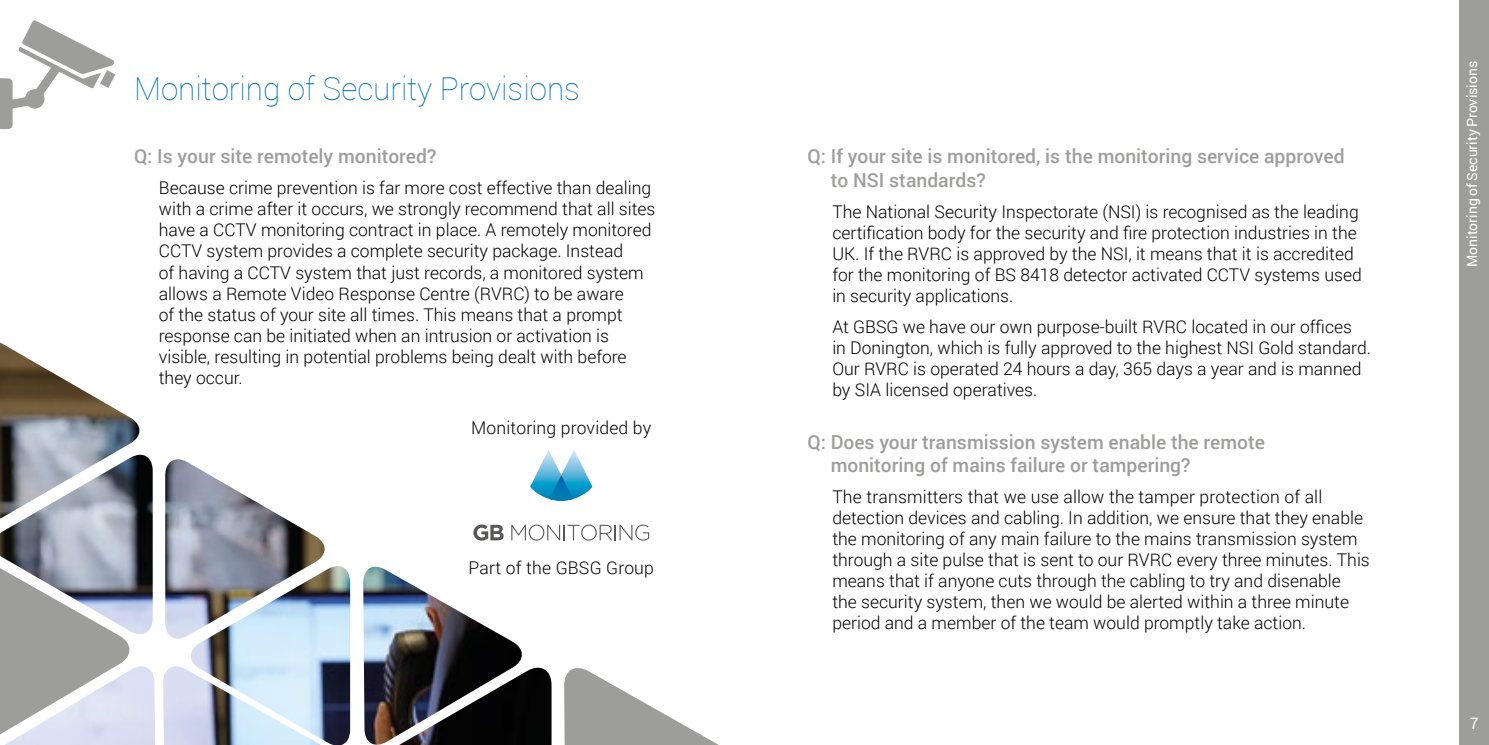
<style>
.page{position:relative;width:1489px;height:745px;background:#fff}
.page>*{position:absolute;margin:0;border:0;box-sizing:border-box;transform-origin:0 0}
.t1{font:100 31.5px "Roboto";color:#006fb7}
.t2{font:500 19.25px/23.1px "Roboto";color:#9d9d9c}
.t3{font:300 17.5px/21px "Roboto";color:#000}
.t4{font:15.75px "Roboto";color:#fff}
.t5{font:14px "Roboto";color:#fff}
</style>
<div class="page">
<div style="left:1458px;top:0;width:30px;height:744px;background:#9d9d9c"></div>
<img style="left:0;top:342px;width:551px;height:402px">
<svg style="left:564px;top:668px;width:153px;height:76px"></svg>
<svg style="left:0;top:20px;width:115px;height:109px"></svg>
<svg style="left:473px;top:524px;width:30px;height:16px"></svg>
<svg style="left:511px;top:524px;width:138px;height:16px"></svg>
<svg style="left:530px;top:449px;width:62px;height:51px"></svg>
<h1 class="t1" style="left:134px;top:67px;width:447px">Monitoring of Security Provisions</h1>
<p class="t2" style="left:134px;top:144px;width:304px">Q: Is your site remotely monitored?</p>
<p class="t3" style="left:159px;top:177px;width:498px">Because crime prevention is far more cost effective than dealing with a crime after it occurs, we strongly recommend that all sites have a CCTV monitoring contract in place. A remotely monitored CCTV system provides a complete security package. Instead<br>of having a CCTV system that just records, a monitored system allows a Remote Video Response Centre (RVRC) to be aware<br>of the status of your site all times. This means that a prompt response can be initiated when an intrusion or activation is visible, resulting in potential problems being dealt with before they occur.</p>
<p class="t3" style="left:471px;top:416px;width:182px">Monitoring provided by</p>
<p class="t3" style="left:468px;top:556px;width:187px">Part of the GBSG Group</p>
<p class="t2" style="left:830px;top:144px;width:515px;text-indent:-23px">Q: If your site is monitored, is the monitoring service approved to NSI standards?</p>
<p class="t3" style="left:832px;top:200px;width:531px">The National Security Inspectorate (NSI) is recognised as the leading certification body for the security and fire protection industries in the UK. If the RVRC is approved by the NSI, it means that it is accredited for the monitoring of BS 8418 detector activated CCTV systems used in security applications.</p>
<p class="t3" style="left:832px;top:315px;width:540px">At GBSG we have our own purpose-built RVRC located in our offices<br>in Donington, which is fully approved to the highest NSI Gold standard.<br>Our RVRC is operated 24 hours a day, 365 days a year and is manned by SIA licensed operatives.</p>
<p class="t2" style="left:830px;top:429px;width:436px;text-indent:-23px">Q: Does your transmission system enable the remote monitoring of mains failure or tampering?</p>
<p class="t3" style="left:832px;top:485px;width:539px">The transmitters that we use allow the tamper protection of all detection devices and cabling. In addition, we ensure that they enable the monitoring of any main failure to the mains transmission system through a site pulse that is sent to our RVRC every three minutes. This means that if anyone cuts through the cabling to try and disenable the security system, then we would be alerted within a three minute period and a member of the team would promptly take action.</p>
<p class="t5" style="left:1462px;top:267px;width:208px;rotate:-90deg">Monitoring of Security Provisions</p>
<p class="t4" style="left:1469px;top:711px;width:10px">7</p>
</div>
